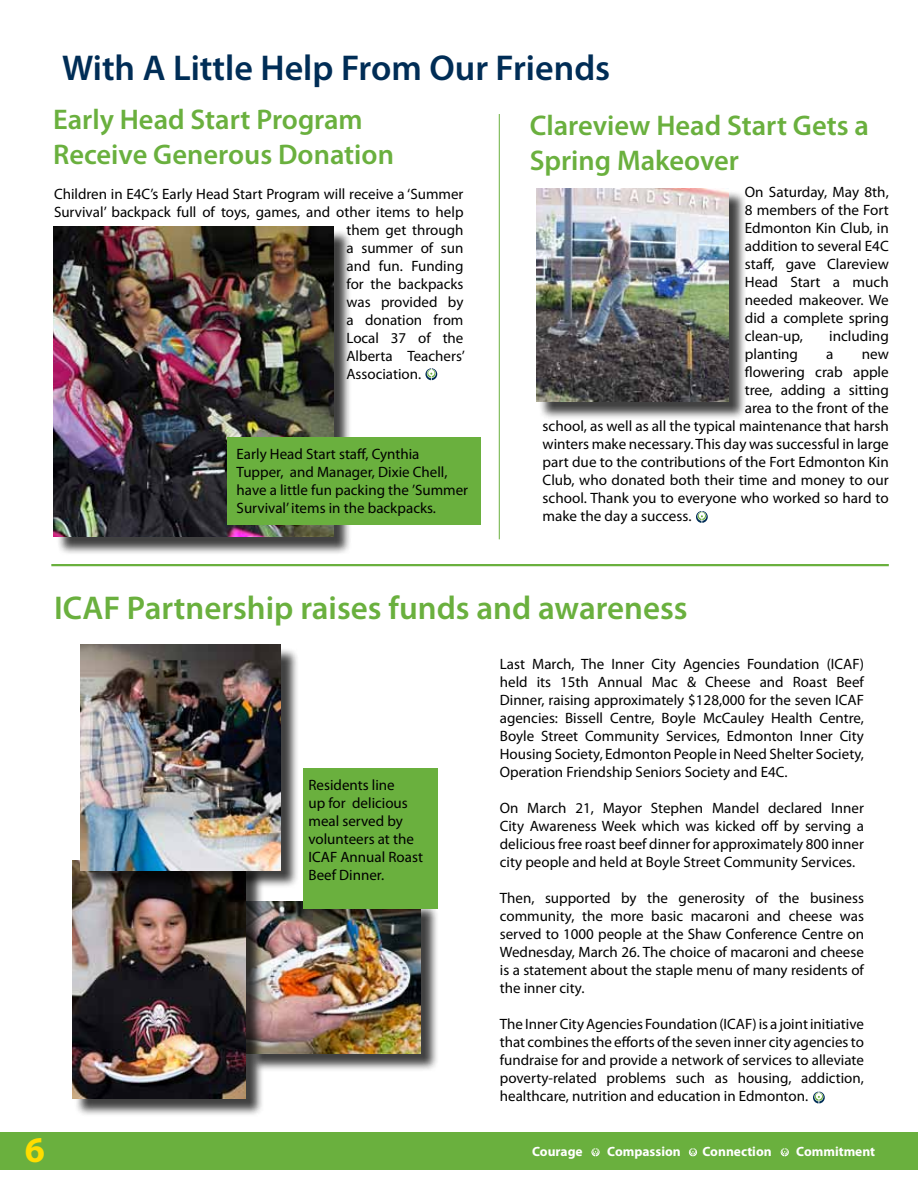
<style>
.page{position:relative;width:918px;height:1188px;background:#fff}
.page>*{position:absolute;margin:0;border:0;box-sizing:border-box;transform-origin:0 0}
.t1{font:700 36.3px "Myriad Pro";color:#fd0}
.t2{font:600 36px "Myriad Pro";color:#002d56}
.t3{font:600 33px "Myriad Pro";color:#6ab03e}
.t4{font:600 28.5px/34.2px "Myriad Pro";color:#6ab03e}
.t5{font:15px/18px "Myriad Pro";color:#000;text-align:justify}
.t6{font:700 13.5px "Myriad Pro";color:#fff}
</style>
<div class="page">
<div style="left:248px;top:903px;width:191px;height:169px;background:#000;opacity:.75"></div>
<img style="left:264px;top:901px;width:156px;height:152px">
<div style="left:0;top:1133px;width:918px;height:37px;background:#6ab03e"></div>
<svg style="left:591px;top:1148px;width:9px;height:8px"></svg>
<svg style="left:689px;top:1148px;width:8px;height:8px"></svg>
<svg style="left:781px;top:1148px;width:8px;height:8px"></svg>
<svg style="left:813px;top:1092px;width:12px;height:11px"></svg>
<div style="left:75px;top:863px;width:189px;height:254px;background:#000;opacity:.75"></div>
<img style="left:72px;top:861px;width:174px;height:237px">
<div style="left:82px;top:647px;width:218px;height:242px;background:#000;opacity:.75"></div>
<img style="left:80px;top:645px;width:201px;height:225px">
<div style="left:56px;top:229px;width:296px;height:326px;background:#000;opacity:.75"></div>
<img style="left:54px;top:227px;width:279px;height:309px">
<div style="left:227px;top:438px;width:254px;height:87px;background:#6ab03e"></div>
<hr style="left:51px;top:564px;width:838px;height:2px;background:#6ab03e">
<div style="left:538px;top:190px;width:209px;height:230px;background:#000;opacity:.75"></div>
<img style="left:536px;top:188px;width:192px;height:213px">
<hr style="left:499px;top:114px;width:1px;height:425px;background:#6ab03e">
<div style="left:303px;top:768px;width:134px;height:140px;background:#6ab03e"></div>
<svg style="left:425px;top:368px;width:12px;height:12px"></svg>
<svg style="left:696px;top:511px;width:12px;height:12px"></svg>
<h2 class="t2" style="left:62px;top:45px;width:549px">With A Little Help From Our Friends</h2>
<h3 class="t4" style="left:53px;top:102px;width:342px">Early Head Start Program<br>Receive Generous Donation</h3>
<p class="t5" style="left:54px;top:185px;width:411px">Children in E4C’s Early Head Start Program will receive a ‘Summer</p>
<p class="t5" style="left:54px;top:203px;width:411px">Survival’ backpack full of toys, games, and other items to help</p>
<p class="t5" style="left:346px;top:221px;width:118px">them get through</p>
<p class="t5" style="left:346px;top:239px;width:119px">a summer of sun</p>
<p class="t5" style="left:346px;top:257px;width:118px">and fun. Funding</p>
<p class="t5" style="left:346px;top:275px;width:118px">for the backpacks</p>
<p class="t5" style="left:346px;top:293px;width:118px">was provided by</p>
<p class="t5" style="left:346px;top:311px;width:118px">a donation from</p>
<p class="t5" style="left:346px;top:329px;width:118px">Local 37 of the</p>
<p class="t5" style="left:346px;top:347px;width:120px">Alberta Teachers’</p>
<p class="t5" style="left:346px;top:365px;width:76px">Association.</p>
<p class="t5" style="left:237px;top:444px;width:233px;text-align:left">Early Head Start staff, Cynthia Tupper, and Manager, Dixie Chell, have a little fun packing the ’Summer Survival’ items in the backpacks.</p>
<h3 class="t4" style="left:530px;top:108px;width:341px">Clareview Head Start Gets a<br>Spring Makeover</h3>
<p class="t5" style="left:745px;top:183px;width:146px">On Saturday, May 8th, 8 members of the Fort Edmonton Kin Club, in addition to several E4C staff, gave Clareview Head Start a much needed makeover. We did a complete spring clean-up,</p>
<p class="t5" style="left:829px;top:327px;width:61px">including</p>
<p class="t5" style="left:745px;top:345px;width:55px">planting</p>
<p class="t5" style="left:826px;top:345px;width:9px">a</p>
<p class="t5" style="left:862px;top:345px;width:29px">new</p>
<p class="t5" style="left:745px;top:363px;width:146px">flowering crab apple</p>
<p class="t5" style="left:745px;top:381px;width:146px">tree, adding a sitting</p>
<p class="t5" style="left:745px;top:399px;width:146px">area to the front of the</p>
<p class="t5" style="left:543px;top:417px;width:348px">school, as well as all the typical maintenance that harsh</p>
<p class="t5" style="left:543px;top:435px;width:348px">winters make necessary. This day was successful in large</p>
<p class="t5" style="left:543px;top:453px;width:348px">part due to the contributions of the Fort Edmonton Kin</p>
<p class="t5" style="left:543px;top:471px;width:348px">Club, who donated both their time and money to our</p>
<p class="t5" style="left:543px;top:489px;width:348px">school. Thank you to everyone who worked so hard to</p>
<p class="t5" style="left:543px;top:507px;width:150px">make the day a success.</p>
<h3 class="t3" style="left:54px;top:587px;width:635px">ICAF Partnership raises funds and awareness</h3>
<p class="t5" style="left:500px;top:655px;width:366px">Last March, The Inner City Agencies Foundation (ICAF) held its 15th Annual Mac &amp; Cheese and Roast Beef Dinner, raising approximately $128,000 for the seven ICAF agencies: Bissell Centre, Boyle McCauley Health Centre, Boyle Street Community Services, Edmonton Inner City Housing Society, Edmonton People in Need Shelter Society, Operation Friendship Seniors Society and E4C.</p>
<p class="t5" style="left:500px;top:799px;width:366px">On March 21, Mayor Stephen Mandel declared Inner City Awareness Week which was kicked off by serving a delicious free roast beef dinner for approximately 800 inner city people and held at Boyle Street Community Services.</p>
<p class="t5" style="left:500px;top:889px;width:366px">Then, supported by the generosity of the business community, the more basic macaroni and cheese was served to 1000 people at the Shaw Conference Centre on Wednesday, March 26. The choice of macaroni and cheese is a statement about the staple menu of many residents of the inner city.</p>
<p class="t5" style="left:500px;top:1015px;width:366px">The Inner City Agencies Foundation (ICAF) is a joint initiative that combines the efforts of the seven inner city agencies to fundraise for and provide a network of services to alleviate poverty-related problems such as housing, addiction, healthcare, nutrition and education in Edmonton.</p>
<p class="t5" style="left:308px;top:775px;width:116px;text-align:left">Residents line<br>up for delicious meal served by volunteers at the<br>ICAF Annual Roast<br>Beef Dinner.</p>
<h1 class="t1" style="left:25px;top:1126px;width:22px">6</h1>
<p class="t6" style="left:532px;top:1143px;width:52px">Courage</p>
<p class="t6" style="left:607px;top:1143px;width:75px">Compassion</p>
<p class="t6" style="left:703px;top:1143px;width:71px">Connection</p>
<p class="t6" style="left:796px;top:1143px;width:80px">Commitment</p>
</div>
